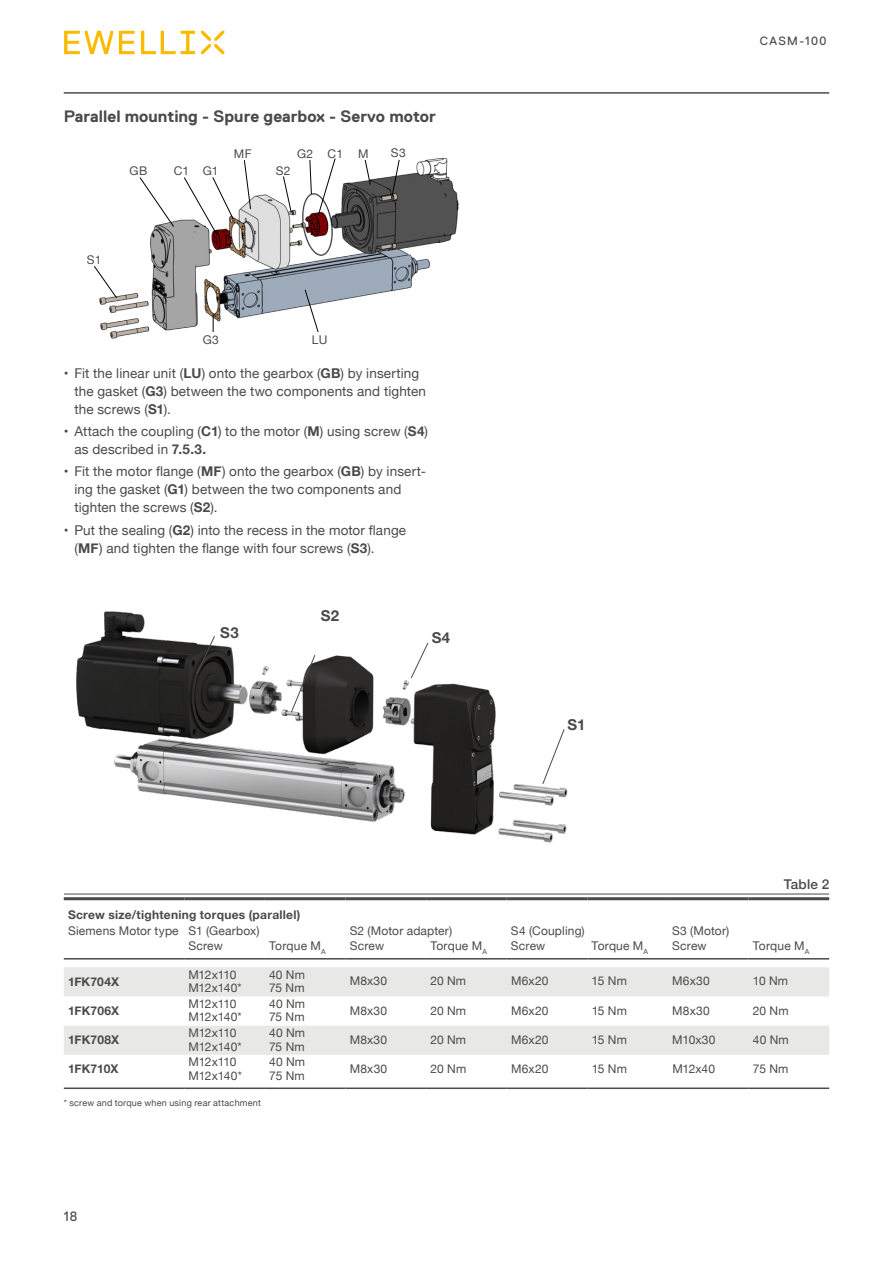
<style>
.page{position:relative;width:893px;height:1263px;background:#fff}
.page>*{position:absolute;margin:0;border:0;box-sizing:border-box;transform-origin:0 0}
.t1{font:700 16.5px "Replica Std";color:#4a4a49}
.t2{font:700 15px "Helvetica Neue";letter-spacing:.02em;color:#4a4a49}
.t3{font:13.5px/18px "Helvetica Neue";letter-spacing:.01em;color:#4a4a49}
.t4{font:500 13.5px "Helvetica Neue";letter-spacing:.01em;color:#4a4a49}
.t5{font:13.5px "Replica Std";color:#4a4a49}
.t6{font:12px/13.5px "Helvetica Neue";letter-spacing:.015em;color:#4a4a49}
.t7{font:700 12px "Helvetica Neue";letter-spacing:.02em;color:#4a4a49}
.t8{font:12px/13.5px "Helvetica Neue";letter-spacing:-.025em;color:#4a4a49}
.t9{font:12px "Replica Std";letter-spacing:.115em;color:#4a4a49}
.t10{font:9px "Helvetica Neue";letter-spacing:.025em;color:#4a4a49}
.s1{font-weight:700}
</style>
<div class="page">
<svg style="left:64px;top:31px;width:131px;height:23px"></svg>
<svg style="left:201px;top:31px;width:23px;height:23px"></svg>
<hr style="left:64px;top:93px;width:765px;height:1px;background:#4a4a49">
<img style="left:99px;top:157px;width:360px;height:182px">
<img style="left:76px;top:611px;width:492px;height:232px">
<svg style="left:542px;top:728px;width:23px;height:57px"></svg>
<svg style="left:410px;top:642px;width:19px;height:37px"></svg>
<svg style="left:290px;top:654px;width:26px;height:59px"></svg>
<svg style="left:196px;top:635px;width:20px;height:40px"></svg>
<hr style="left:64px;top:894px;width:765px;height:1px;background:#4a4a49">
<svg style="left:64px;top:967px;width:765px;height:88px;fill:#e8e8e7"></svg>
<hr style="left:64px;top:897px;width:120px;height:3px;background:#4a4a49">
<hr style="left:184px;top:897px;width:81px;height:3px;background:#4a4a49">
<hr style="left:265px;top:897px;width:80px;height:3px;background:#4a4a49">
<hr style="left:345px;top:897px;width:81px;height:3px;background:#4a4a49">
<hr style="left:426px;top:897px;width:81px;height:3px;background:#4a4a49">
<hr style="left:507px;top:897px;width:80px;height:3px;background:#4a4a49">
<hr style="left:587px;top:897px;width:81px;height:3px;background:#4a4a49">
<hr style="left:668px;top:897px;width:81px;height:3px;background:#4a4a49">
<hr style="left:749px;top:897px;width:80px;height:3px;background:#4a4a49">
<hr style="left:64px;top:1087px;width:120px;height:2px;background:#4a4a49">
<hr style="left:184px;top:1087px;width:81px;height:2px;background:#4a4a49">
<hr style="left:265px;top:1087px;width:80px;height:2px;background:#4a4a49">
<hr style="left:345px;top:1087px;width:81px;height:2px;background:#4a4a49">
<hr style="left:426px;top:1087px;width:81px;height:2px;background:#4a4a49">
<hr style="left:507px;top:1087px;width:80px;height:2px;background:#4a4a49">
<hr style="left:587px;top:1087px;width:81px;height:2px;background:#4a4a49">
<hr style="left:668px;top:1087px;width:81px;height:2px;background:#4a4a49">
<hr style="left:749px;top:1087px;width:80px;height:2px;background:#4a4a49">
<hr style="left:64px;top:958px;width:120px;height:1px;background:#4a4a49">
<hr style="left:184px;top:958px;width:81px;height:1px;background:#4a4a49">
<hr style="left:265px;top:958px;width:80px;height:1px;background:#4a4a49">
<hr style="left:345px;top:958px;width:81px;height:1px;background:#4a4a49">
<hr style="left:426px;top:958px;width:81px;height:1px;background:#4a4a49">
<hr style="left:507px;top:958px;width:80px;height:1px;background:#4a4a49">
<hr style="left:587px;top:958px;width:81px;height:1px;background:#4a4a49">
<hr style="left:668px;top:958px;width:81px;height:1px;background:#4a4a49">
<hr style="left:749px;top:958px;width:80px;height:1px;background:#4a4a49">
<svg style="left:94px;top:265px;width:24px;height:34px"></svg>
<svg style="left:213px;top:314px;width:1px;height:18px"></svg>
<svg style="left:304px;top:289px;width:15px;height:44px"></svg>
<svg style="left:139px;top:177px;width:36px;height:51px"></svg>
<svg style="left:183px;top:176px;width:51px;height:60px"></svg>
<svg style="left:244px;top:159px;width:7px;height:51px"></svg>
<svg style="left:283px;top:176px;width:9px;height:37px"></svg>
<svg style="left:309px;top:158px;width:27px;height:58px"></svg>
<svg style="left:364px;top:159px;width:7px;height:26px"></svg>
<svg style="left:391px;top:159px;width:9px;height:40px"></svg>
<p class="t1" style="left:64px;top:107px;width:374px">Parallel mounting - Spure gearbox - Servo motor</p>
<p class="t6" style="left:129px;top:165px;width:19px">GB</p>
<p class="t6" style="left:174px;top:165px;width:46px">C1 G1</p>
<p class="t6" style="left:234px;top:147px;width:19px">MF</p>
<p class="t6" style="left:297px;top:147px;width:47px">G2 C1</p>
<p class="t6" style="left:358px;top:147px;width:12px">M</p>
<p class="t6" style="left:391px;top:147px;width:16px">S3</p>
<p class="t6" style="left:276px;top:165px;width:16px">S2</p>
<p class="t6" style="left:87px;top:254px;width:16px">S1</p>
<p class="t6" style="left:203px;top:333px;width:18px">G3</p>
<p class="t6" style="left:312px;top:333px;width:17px">LU</p>
<p class="t3" style="left:74px;top:365px;width:353px;text-indent:-11px">• Fit the linear unit (<span class="s1">LU</span>) onto the gearbox (<span class="s1">GB</span>) by inserting the gasket (<span class="s1">G3</span>) between the two components and tighten the screws (<span class="s1">S1</span>).</p>
<p class="t3" style="left:74px;top:423px;width:355px;text-indent:-11px">• Attach the coupling (<span class="s1">C1</span>) to the motor (<span class="s1">M</span>) using screw (<span class="s1">S4</span>) as described in <span class="s1">7.5.3.</span></p>
<p class="t3" style="left:74px;top:463px;width:353px;text-indent:-11px">• Fit the motor flange (<span class="s1">MF</span>) onto the gearbox (<span class="s1">GB</span>) by insert&shy;ing the gasket (<span class="s1">G1</span>) between the two components and tighten the screws (<span class="s1">S2</span>).</p>
<p class="t3" style="left:74px;top:522px;width:333px;text-indent:-11px">• Put the sealing (<span class="s1">G2</span>) into the recess in the motor flange (<span class="s1">MF</span>) and tighten the flange with four screws (<span class="s1">S3</span>).</p>
<p class="t2" style="left:220px;top:621px;width:20px">S3</p>
<p class="t2" style="left:321px;top:604px;width:20px">S2</p>
<p class="t2" style="left:432px;top:626px;width:20px">S4</p>
<p class="t2" style="left:568px;top:713px;width:19px">S1</p>
<p class="t9" style="left:760px;top:34px;width:68px">CASM-100</p>
<p class="t4" style="left:784px;top:874px;width:47px">Table 2</p>
<p class="t7" style="left:68px;top:905px;width:234px">Screw size/tightening torques (parallel)</p>
<p class="t6" style="left:68px;top:924px;width:193px">Siemens Motor type S1 (Gearbox)</p>
<p class="t6" style="left:350px;top:924px;width:104px">S2 (Motor adapter)</p>
<p class="t6" style="left:511px;top:924px;width:75px">S4 (Coupling)</p>
<p class="t6" style="left:672px;top:924px;width:59px">S3 (Motor)</p>
<p class="t6" style="left:188px;top:940px;width:36px">Screw</p>
<p class="t6" style="left:269px;top:940px;width:58px">Torque M<sub>A</sub></p>
<p class="t6" style="left:350px;top:940px;width:36px">Screw</p>
<p class="t6" style="left:430px;top:940px;width:58px">Torque M<sub>A</sub></p>
<p class="t6" style="left:511px;top:940px;width:36px">Screw</p>
<p class="t6" style="left:592px;top:940px;width:58px">Torque M<sub>A</sub></p>
<p class="t6" style="left:672px;top:940px;width:36px">Screw</p>
<p class="t6" style="left:753px;top:940px;width:58px">Torque M<sub>A</sub></p>
<p class="t7" style="left:68px;top:972px;width:53px">1FK704X</p>
<p class="t8" style="left:188px;top:968px;width:55px">M12x110<br>M12x140*</p>
<p class="t6" style="left:269px;top:968px;width:37px">40 Nm<br>75 Nm</p>
<p class="t6" style="left:350px;top:975px;width:39px">M8x30</p>
<p class="t6" style="left:430px;top:975px;width:37px">20 Nm</p>
<p class="t6" style="left:511px;top:975px;width:39px">M6x20</p>
<p class="t6" style="left:592px;top:975px;width:37px">15 Nm</p>
<p class="t6" style="left:672px;top:975px;width:39px">M6x30</p>
<p class="t6" style="left:753px;top:975px;width:37px">10 Nm</p>
<p class="t7" style="left:68px;top:1001px;width:53px">1FK706X</p>
<p class="t8" style="left:189px;top:997px;width:55px">M12x110<br>M12x140*</p>
<p class="t6" style="left:269px;top:997px;width:37px">40 Nm<br>75 Nm</p>
<p class="t6" style="left:350px;top:1004px;width:39px">M8x30</p>
<p class="t6" style="left:430px;top:1004px;width:37px">20 Nm</p>
<p class="t6" style="left:511px;top:1004px;width:39px">M6x20</p>
<p class="t6" style="left:592px;top:1004px;width:37px">15 Nm</p>
<p class="t6" style="left:672px;top:1004px;width:39px">M8x30</p>
<p class="t6" style="left:753px;top:1004px;width:37px">20 Nm</p>
<p class="t7" style="left:68px;top:1030px;width:53px">1FK708X</p>
<p class="t8" style="left:189px;top:1027px;width:55px">M12x110<br>M12x140*</p>
<p class="t6" style="left:269px;top:1027px;width:37px">40 Nm<br>75 Nm</p>
<p class="t6" style="left:350px;top:1033px;width:39px">M8x30</p>
<p class="t6" style="left:430px;top:1033px;width:37px">20 Nm</p>
<p class="t6" style="left:511px;top:1033px;width:39px">M6x20</p>
<p class="t6" style="left:592px;top:1033px;width:37px">15 Nm</p>
<p class="t6" style="left:672px;top:1033px;width:45px">M10x30</p>
<p class="t6" style="left:753px;top:1033px;width:37px">40 Nm</p>
<p class="t7" style="left:68px;top:1059px;width:52px">1FK710X</p>
<p class="t8" style="left:189px;top:1056px;width:55px">M12x110<br>M12x140*</p>
<p class="t6" style="left:269px;top:1056px;width:37px">40 Nm<br>75 Nm</p>
<p class="t6" style="left:350px;top:1063px;width:39px">M8x30</p>
<p class="t6" style="left:430px;top:1063px;width:37px">20 Nm</p>
<p class="t6" style="left:511px;top:1063px;width:39px">M6x20</p>
<p class="t6" style="left:592px;top:1063px;width:37px">15 Nm</p>
<p class="t6" style="left:672px;top:1063px;width:44px">M12x40</p>
<p class="t6" style="left:753px;top:1063px;width:37px">75 Nm</p>
<p class="t10" style="left:64px;top:1096px;width:199px">* screw and torque when using rear attachment</p>
<p class="t5" style="left:64px;top:1209px;width:15px">18</p>
</div>
